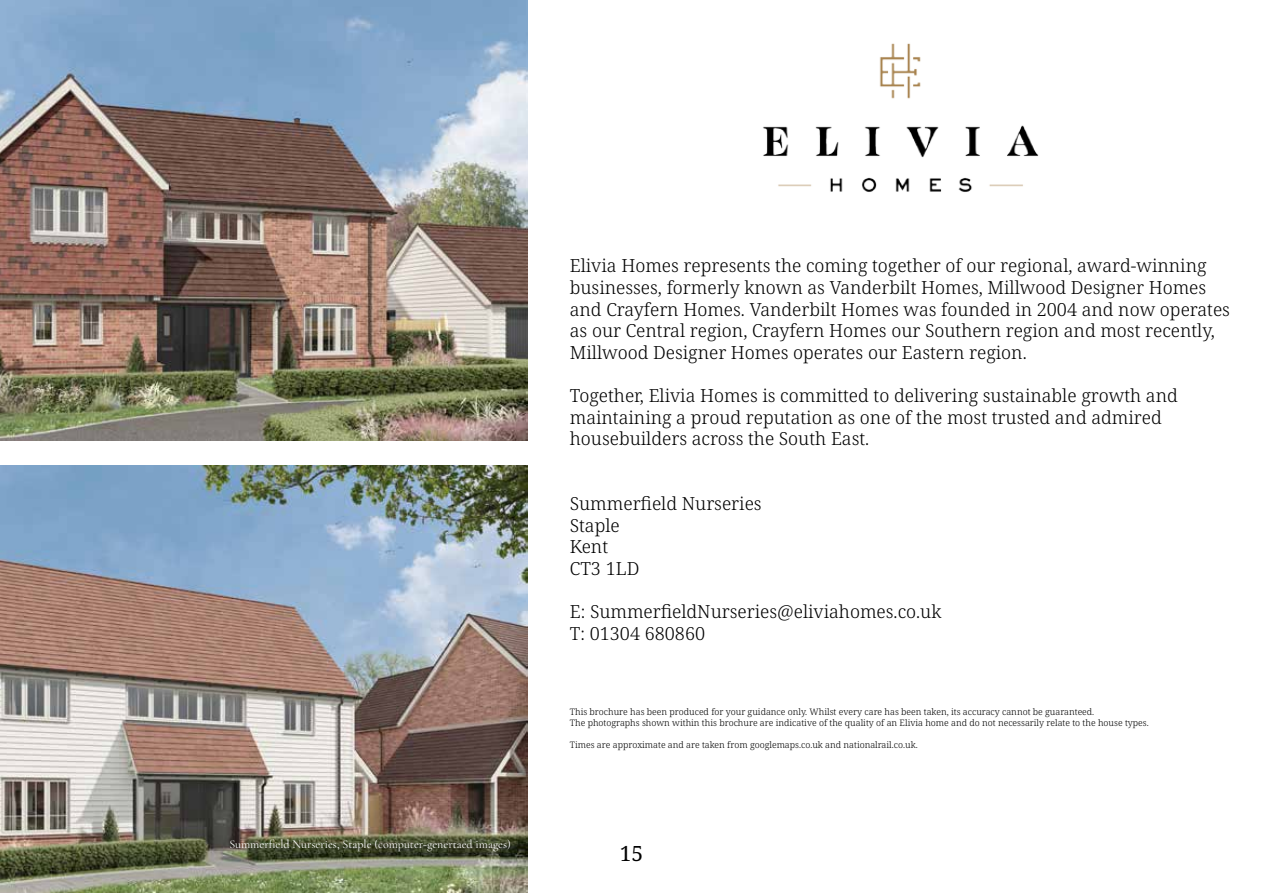
<style>
.page{position:relative;width:1263px;height:893px;background:#fff}
.page>*{position:absolute;margin:0;border:0;box-sizing:border-box;transform-origin:0 0}
.t1{font:21px "Noto Serif";color:#000}
.t2{font:300 18px/21.6px "Noto Serif";color:#000}
.t3{font:12px "Cormorant Garamond";color:#fff}
.t4{font:300 9px/10.8px "Noto Serif";color:#000}
</style>
<div class="page">
<img style="left:0;top:0;width:527px;height:440px">
<img style="left:0;top:466px;width:527px;height:427px">
<img style="left:763px;top:43px;width:276px;height:149px">
<p class="t3" style="left:229px;top:837px;width:283px">Summerfield Nurseries, Staple (computer-genertaed images)</p>
<p class="t2" style="left:570px;top:256px;width:662px">Elivia Homes represents the coming together of our regional, award-winning businesses, formerly known as Vanderbilt Homes, Millwood Designer Homes and Crayfern Homes. Vanderbilt Homes was founded in 2004 and now operates as our Central region, Crayfern Homes our Southern region and most recently, Millwood Designer Homes operates our Eastern region.</p>
<p class="t2" style="left:570px;top:385px;width:609px">Together, Elivia Homes is committed to delivering sustainable growth and maintaining a proud reputation as one of the most trusted and admired housebuilders across the South East.</p>
<p class="t2" style="left:570px;top:493px;width:193px">Summerfield Nurseries<br>Staple<br>Kent<br>CT3 1LD</p>
<p class="t2" style="left:570px;top:601px;width:373px">E: SummerfieldNurseries@eliviahomes.co.uk<br>T: 01304 680860</p>
<p class="t4" style="left:570px;top:707px;width:580px">This brochure has been produced for your guidance only. Whilst every care has been taken, its accuracy cannot be guaranteed.<br>The photographs shown within this brochure are indicative of the quality of an Elivia home and do not necessarily relate to the house types.</p>
<p class="t4" style="left:570px;top:739px;width:349px">Times are approximate and are taken from googlemaps.co.uk and nationalrail.co.uk.</p>
<p class="t1" style="left:620px;top:839px;width:25px">15</p>
</div>
